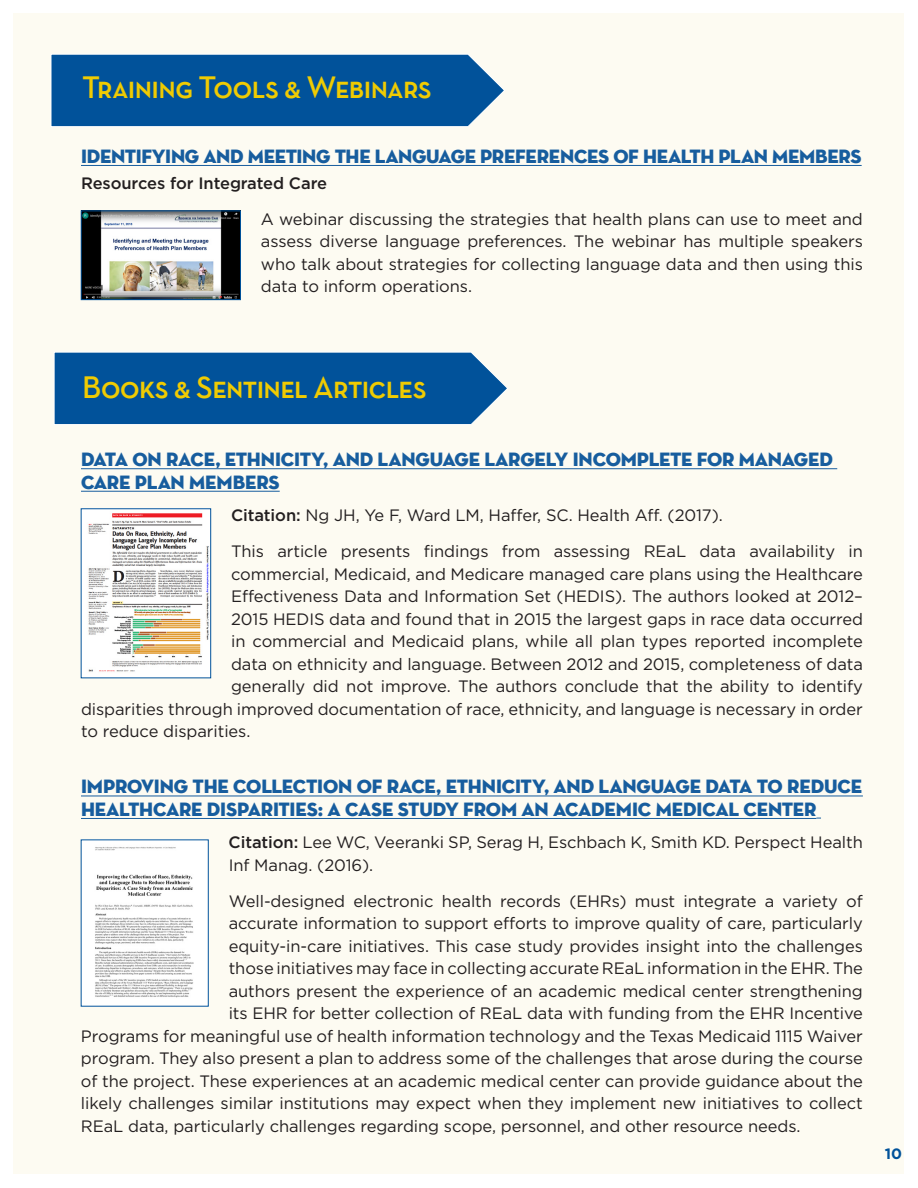
<style>
.page{position:relative;width:918px;height:1188px;background:#fff}
.page>*{position:absolute;margin:0;border:0;box-sizing:border-box;transform-origin:0 0}
.t1{font:31.5px "Neutra Text Demi SC";letter-spacing:-.025em;color:#f0cb02}
.t2{font:19.5px/22.5px "Neutra Disp Titling";letter-spacing:-.01em;color:#175d9e}
.t3{font:16.5px/22.5px "Gotham";letter-spacing:-.005em;color:#231f20;text-align:justify}
.t4{font:500 16.5px "Gotham";letter-spacing:-.005em;color:#231f20}
.t5{font:700 15px "Gotham";color:#01529a}
.s1{font-weight:500}
</style>
<div class="page">
<div style="left:14px;top:14px;width:890px;height:1160px;background:#fdfbf2"></div>
<svg style="left:51px;top:54px;width:454px;height:73px;background:#115da0"></svg>
<hr style="left:81px;top:165px;width:781px;height:1px;background:#175d9e">
<img style="left:83px;top:213px;width:156px;height:85px">
<div style="left:81px;top:211px;width:160px;height:89px;border:1px solid #01529a"></div>
<svg style="left:54px;top:352px;width:454px;height:73px;background:#115da0"></svg>
<hr style="left:81px;top:468px;width:756px;height:1px;background:#175d9e">
<hr style="left:81px;top:491px;width:199px;height:1px;background:#175d9e">
<hr style="left:81px;top:796px;width:782px;height:1px;background:#175d9e">
<hr style="left:81px;top:818px;width:735px;height:1px;background:#175d9e">
<img style="left:83px;top:511px;width:126px;height:165px">
<img style="left:83px;top:842px;width:123px;height:162px">
<h2 class="t1" style="left:82px;top:68px;width:351px">Training Tools &amp; Webinars</h2>
<h3 class="t2" style="left:81px;top:145px;width:782px">IDENTIFYING AND MEETING THE LANGUAGE PREFERENCES OF HEALTH PLAN MEMBERS</h3>
<p class="t4" style="left:81px;top:172px;width:248px">Resources for Integrated Care</p>
<p class="t3" style="left:261px;top:207px;width:604px">A webinar discussing the strategies that health plans can use to meet and assess diverse language preferences. The webinar has multiple speakers who talk about strategies for collecting language data and then using this data to inform operations.</p>
<h2 class="t1" style="left:82px;top:368px;width:346px">Books &amp; Sentinel Articles</h2>
<h3 class="t2" style="left:81px;top:448px;width:753px">DATA ON RACE, ETHNICITY, AND LANGUAGE LARGELY INCOMPLETE FOR MANAGED<br>CARE PLAN MEMBERS</h3>
<p class="t3" style="left:231px;top:504px;width:493px"><span class="s1">Citation:</span> Ng JH, Ye F, Ward LM, Haffer, SC. Health Aff. (2017).</p>
<p class="t3" style="left:231px;top:540px;width:633px">This article presents findings from assessing REaL data availability in</p>
<p class="t3" style="left:231px;top:562px;width:633px">commercial, Medicaid, and Medicare managed care plans using the Healthcare</p>
<p class="t3" style="left:231px;top:585px;width:633px">Effectiveness Data and Information Set (HEDIS). The authors looked at 2012–</p>
<p class="t3" style="left:231px;top:607px;width:633px">2015 HEDIS data and found that in 2015 the largest gaps in race data occurred</p>
<p class="t3" style="left:231px;top:630px;width:633px">in commercial and Medicaid plans, while all plan types reported incomplete</p>
<p class="t3" style="left:231px;top:652px;width:633px">data on ethnicity and language. Between 2012 and 2015, completeness of data</p>
<p class="t3" style="left:231px;top:675px;width:633px">generally did not improve. The authors conclude that the ability to identify</p>
<p class="t3" style="left:81px;top:697px;width:783px">disparities through improved documentation of race, ethnicity, and language is necessary in order</p>
<p class="t3" style="left:81px;top:720px;width:171px">to reduce disparities.</p>
<h3 class="t2" style="left:81px;top:776px;width:783px">IMPROVING THE COLLECTION OF RACE, ETHNICITY, AND LANGUAGE DATA TO REDUCE<br>HEALTHCARE DISPARITIES: A CASE STUDY FROM AN ACADEMIC MEDICAL CENTER</h3>
<p class="t3" style="left:229px;top:831px;width:636px"><span class="s1">Citation:</span> Lee WC, Veeranki SP, Serag H, Eschbach K, Smith KD. Perspect Health<br>Inf Manag. (2016).</p>
<p class="t3" style="left:229px;top:889px;width:636px">Well-designed electronic health records (EHRs) must integrate a variety of</p>
<p class="t3" style="left:229px;top:912px;width:636px">accurate information to support efforts to improve quality of care, particularly</p>
<p class="t3" style="left:229px;top:934px;width:636px">equity-in-care initiatives. This case study provides insight into the challenges</p>
<p class="t3" style="left:229px;top:957px;width:636px">those initiatives may face in collecting accurate REaL information in the EHR. The</p>
<p class="t3" style="left:229px;top:979px;width:636px">authors present the experience of an academic medical center strengthening</p>
<p class="t3" style="left:229px;top:1002px;width:636px">its EHR for better collection of REaL data with funding from the EHR Incentive</p>
<p class="t3" style="left:81px;top:1024px;width:784px">Programs for meaningful use of health information technology and the Texas Medicaid 1115 Waiver</p>
<p class="t3" style="left:81px;top:1047px;width:783px">program. They also present a plan to address some of the challenges that arose during the course</p>
<p class="t3" style="left:81px;top:1069px;width:783px">of the project. These experiences at an academic medical center can provide guidance about the</p>
<p class="t3" style="left:81px;top:1092px;width:783px">likely challenges similar institutions may expect when they implement new initiatives to collect</p>
<p class="t3" style="left:81px;top:1115px;width:721px">REaL data, particularly challenges regarding scope, personnel, and other resource needs.</p>
<p class="t5" style="left:885px;top:1143px;width:19px">10</p>
</div>
